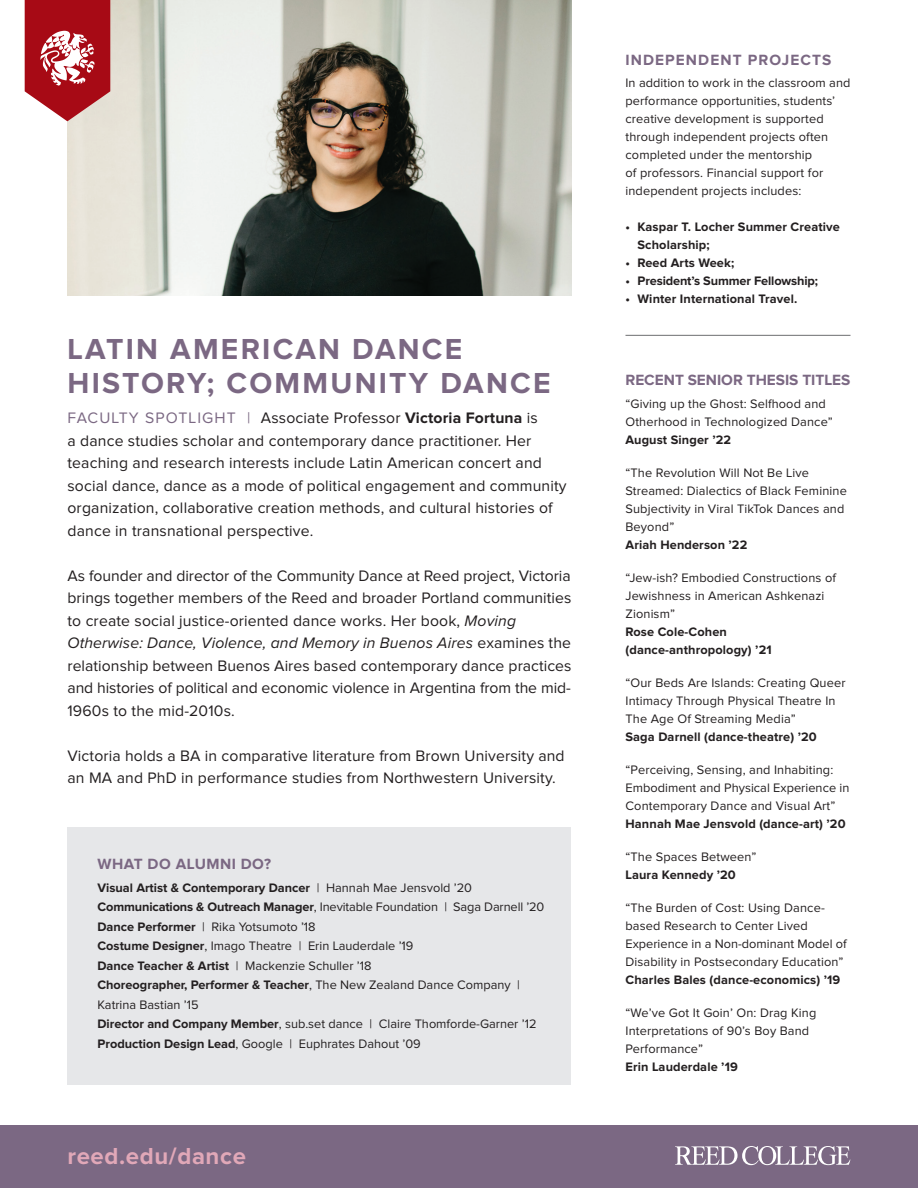
<style>
.page{position:relative;width:918px;height:1188px;background:#fff}
.page>*{position:absolute;margin:0;border:0;box-sizing:border-box;transform-origin:0 0}
.t1{font:700 30px/34.5px "Proxima Nova";letter-spacing:.075em;color:#7b6883}
.Website{font:700 24px "Proxima Nova";letter-spacing:.025em;color:#e1a8b8}
.t2{font:15.75px/22.5px "Proxima Nova";letter-spacing:.01em;color:#231f20}
.t3{font:700 15.3px "Proxima Nova";color:#7b6883}
.t4{font:700 15.3px "Proxima Nova";letter-spacing:.07em;color:#7b6883}
.t5{font:700 15.3px "Proxima Nova";letter-spacing:.03em;color:#7b6883}
.t6{font:12.75px/18px "Proxima Nova";letter-spacing:.01em;color:#231f20}
.t7{font:700 12.75px/18px "Proxima Nova";letter-spacing:.01em;color:#231f20}
.t8{font:12.75px "Proxima Nova";letter-spacing:-.01em;color:#231f20}
.t9{font:700 12.75px "Proxima Nova";letter-spacing:-.01em;color:#231f20}
.s1{color:#7b6883}
.s2{font-weight:700}
.s3{font-style:italic}
.s4{font-weight:400}
</style>
<div class="page">
<hr style="left:626px;top:335px;width:224px;height:1px;background:#6c6d70">
<img style="left:68px;top:0;width:504px;height:296px">
<div style="left:68px;top:827px;width:504px;height:257px;background:#e6e7e9"></div>
<div style="left:0;top:1125px;width:918px;height:63px;background:#7b6883"></div>
<svg style="left:675px;top:1146px;width:175px;height:19px"></svg>
<svg style="left:25px;top:0;width:85px;height:121px;background:#bb454d"></svg>
<p class="t1" style="left:68px;top:332px;width:485px">LATIN AMERICAN DANCE<br>HISTORY; COMMUNITY DANCE</p>
<p class="t2" style="left:68px;top:407px;width:501px"><span class="s1">FACULTY SPOTLIGHT |</span> Associate Professor <span class="s2">Victoria Fortuna</span> is<br>a dance studies scholar and contemporary dance practitioner. Her teaching and research interests include Latin American concert and social dance, dance as a mode of political engagement and community organization, collaborative creation methods, and cultural histories of dance in transnational perspective.</p>
<p class="t2" style="left:68px;top:565px;width:506px">As founder and director of the Community Dance at Reed project, Victoria brings together members of the Reed and broader Portland communities to create social justice-oriented dance works. Her book, <span class="s3">Moving Otherwise: Dance, Violence, and Memory in Buenos Aires</span> examines the relationship between Buenos Aires based contemporary dance practices and histories of political and economic violence in Argentina from the mid-1960s to the mid-2010s.</p>
<p class="t2" style="left:68px;top:745px;width:499px">Victoria holds a BA in comparative literature from Brown University and an MA and PhD in performance studies from Northwestern University.</p>
<p class="t5" style="left:98px;top:855px;width:175px">WHAT DO ALUMNI DO?</p>
<p class="t7" style="left:98px;top:879px;width:376px">Visual Artist &amp; Contemporary Dancer <span class="s4">| Hannah Mae Jensvold ’20</span></p>
<p class="t8" style="left:98px;top:900px;width:448px"><span class="s2">Communications &amp; Outreach Manager</span>, Inevitable Foundation | Saga Darnell ’20</p>
<p class="t6" style="left:98px;top:918px;width:220px"><span class="s2">Dance Performer</span> | Rika Yotsumoto ’18</p>
<p class="t6" style="left:98px;top:937px;width:318px"><span class="s2">Costume Designer</span>, Imago Theatre | Erin Lauderdale ’19</p>
<p class="t6" style="left:98px;top:957px;width:276px"><span class="s2">Dance Teacher &amp; Artist</span> | Mackenzie Schuller ’18</p>
<p class="t6" style="left:98px;top:976px;width:424px;line-height:19.5px"><span class="s2">Choreographer, Performer &amp; Teacher</span>, The New Zealand Dance Company |<br>Katrina Bastian ’15</p>
<p class="t6" style="left:98px;top:1015px;width:441px"><span class="s2">Director and Company Member</span>, sub.set dance | Claire Thomforde-Garner ’12</p>
<p class="t6" style="left:98px;top:1035px;width:325px"><span class="s2">Production Design Lead</span>, Google | Euphrates Dahout ’09</p>
<p class="Website" style="left:68px;top:1142px;width:180px">reed.edu/dance</p>
<p class="t4" style="left:626px;top:51px;width:207px">INDEPENDENT PROJECTS</p>
<p class="t6" style="left:626px;top:74px;width:227px">In addition to work in the classroom and performance opportunities, students’ creative development is supported through independent projects often completed under the mentorship<br>of professors. Financial support for independent projects includes:</p>
<p class="t7" style="left:638px;top:218px;width:204px;text-indent:-12px">• Kaspar T. Locher Summer Creative<br>Scholarship;</p>
<p class="t7" style="left:626px;top:254px;width:110px">• Reed Arts Week;</p>
<p class="t9" style="left:626px;top:274px;width:194px">• President’s Summer Fellowship;</p>
<p class="t7" style="left:626px;top:290px;width:173px">• Winter International Travel.</p>
<p class="t3" style="left:626px;top:371px;width:226px">RECENT SENIOR THESIS TITLES</p>
<p class="t6" style="left:626px;top:395px;width:209px">“Giving up the Ghost: Selfhood and<br>Otherhood in Technologized Dance”</p>
<p class="t7" style="left:626px;top:431px;width:107px">August Singer ’22</p>
<p class="t6" style="left:626px;top:464px;width:223px">“The Revolution Will Not Be Live<br>Streamed: Dialectics of Black Feminine<br>Subjectivity in Viral TikTok Dances and<br>Beyond”</p>
<p class="t7" style="left:626px;top:536px;width:123px">Ariah Henderson ’22</p>
<p class="t6" style="left:626px;top:569px;width:212px">“Jew-ish? Embodied Constructions of<br>Jewishness in American Ashkenazi<br>Zionism”</p>
<p class="t7" style="left:626px;top:623px;width:148px">Rose Cole-Cohen (dance-anthropology) ’21</p>
<p class="t6" style="left:626px;top:674px;width:222px">“Our Beds Are Islands: Creating Queer<br>Intimacy Through Physical Theatre In<br>The Age Of Streaming Media”</p>
<p class="t7" style="left:626px;top:728px;width:193px">Saga Darnell (dance-theatre) ’20</p>
<p class="t6" style="left:626px;top:761px;width:226px">“Perceiving, Sensing, and Inhabiting:<br>Embodiment and Physical Experience in<br>Contemporary Dance and Visual Art”</p>
<p class="t7" style="left:626px;top:815px;width:222px">Hannah Mae Jensvold (dance-art) ’20</p>
<p class="t6" style="left:626px;top:848px;width:133px">“The Spaces Between”</p>
<p class="t7" style="left:626px;top:866px;width:112px">Laura Kennedy ’20</p>
<p class="t6" style="left:626px;top:899px;width:223px">“The Burden of Cost: Using Dance&shy;based Research to Center Lived Experience in a Non-dominant Model of Disability in Postsecondary Education”</p>
<p class="t7" style="left:626px;top:971px;width:216px">Charles Bales (dance-economics) ’19</p>
<p class="t6" style="left:626px;top:1004px;width:192px">“We’ve Got It Goin’ On: Drag King<br>Interpretations of 90’s Boy Band<br>Performance”</p>
<p class="t7" style="left:626px;top:1058px;width:114px">Erin Lauderdale ’19</p>
</div>
